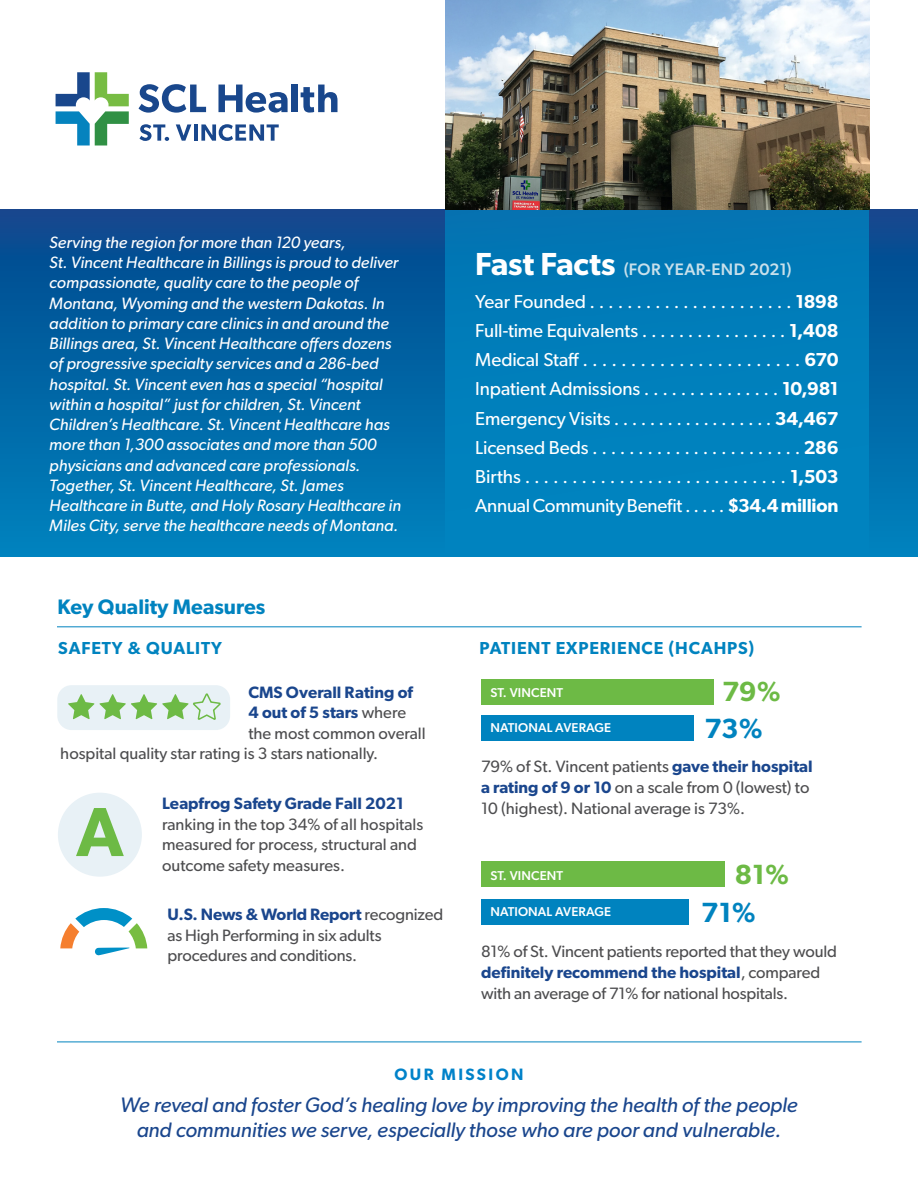
<style>
.page{position:relative;width:918px;height:1188px;background:#fff}
.page>*{position:absolute;margin:0;border:0;box-sizing:border-box;transform-origin:0 0}
.t1{font:600 27.75px "Gibson";color:#6dba45}
.t2{font:600 27.75px "Gibson";color:#0083bf}
.P6{font:italic 21px/25.2px "Gibson";letter-spacing:-.005em;color:#1a468d;text-align:center}
.t3{font:600 21px "Gibson";color:#0083bf}
.P2{font:18.75px/29.2px "Gibson";letter-spacing:-.005em;color:#fff}
.t4{font:600 17.4px "Gibson";letter-spacing:.05em;color:#0083bf}
.t5{font:500 16.65px "Gibson";letter-spacing:.025em;color:#c8e0eb}
.P1{font:italic 16.5px/20.2px "Gibson";color:#fff}
.P3{font:16.5px/20.5px "Gibson";color:#4d4d4f}
.P4{font:16.5px/21px "Gibson";letter-spacing:-.01em;color:#4d4d4f}
.P3-2{font:600 16.5px "Gibson";color:#1a468d}
.t6{font:600 16.5px "Gibson";letter-spacing:.145em;color:#0082c9}
.P5{font:500 12.9px "Gibson";letter-spacing:.01em;color:#fff}
.s1{font-weight:400;color:#4d4d4f}
.s2{font-weight:600;color:#1a468d}
.s3{font-weight:600;font-size:31.95px;color:#fff}
.s4{font-weight:600}
</style>
<div class="page">
<svg style="left:0;top:209px;width:918px;height:348px;background:#0264a4"></svg>
<div style="left:446px;top:209px;width:423px;height:348px;background:#0083bf"></div>
<hr style="left:57px;top:627px;width:805px;height:1px;background:#0083bf">
<hr style="left:57px;top:1042px;width:805px;height:1px;background:#0083bf">
<div style="left:481px;top:679px;width:232px;height:26px;background:#6dba45"></div>
<div style="left:481px;top:715px;width:213px;height:26px;background:#0083bf"></div>
<div style="left:481px;top:861px;width:243px;height:26px;background:#6dba45"></div>
<div style="left:481px;top:899px;width:208px;height:25px;background:#0083bf"></div>
<svg style="left:56px;top:72px;width:73px;height:74px"></svg>
<svg style="left:139px;top:84px;width:67px;height:29px"></svg>
<svg style="left:218px;top:85px;width:70px;height:28px"></svg>
<div style="left:291px;top:85px;width:6px;height:27px;background:#19478c"></div>
<svg style="left:301px;top:85px;width:37px;height:28px"></svg>
<svg style="left:139px;top:124px;width:30px;height:17px"></svg>
<svg style="left:176px;top:124px;width:15px;height:17px"></svg>
<hr style="left:194px;top:124px;width:4px;height:17px;background:#19478c">
<svg style="left:201px;top:124px;width:78px;height:17px"></svg>
<img style="left:446px;top:0;width:423px;height:209px">
<div style="left:57px;top:685px;width:173px;height:45px;background:#e8f1f6;border-radius:14px"></div>
<svg style="left:68px;top:693px;width:153px;height:27px"></svg>
<div style="left:58px;top:793px;width:84px;height:84px;background:#e8f1f6;border-radius:50%"></div>
<svg style="left:76px;top:808px;width:48px;height:48px"></svg>
<svg style="left:60px;top:908px;width:87px;height:47px"></svg>
<p class="P1" style="left:49px;top:232px;width:353px">Serving the region for more than 120 years,<br>St. Vincent Healthcare in Billings is proud to deliver compassionate, quality care to the people of Montana, Wyoming and the western Dakotas. In addition to primary care clinics in and around the Billings area, St. Vincent Healthcare offers dozens of progressive specialty services and a 286-bed hospital. St. Vincent even has a special “hospital within a hospital” just for children, St. Vincent Children’s Healthcare. St. Vincent Healthcare has more than 1,300 associates and more than 500 physicians and advanced care professionals.<br>Together, St. Vincent Healthcare, St. James Healthcare in Butte, and Holy Rosary Healthcare in Miles City, serve the healthcare needs of Montana.</p>
<h2 class="t3" style="left:57px;top:594px;width:209px">Key Quality Measures</h2>
<h3 class="t4" style="left:58px;top:638px;width:165px">SAFETY &amp; QUALITY</h3>
<p class="P3-2" style="left:248px;top:682px;width:166px">CMS Overall Rating of</p>
<p class="P3-2" style="left:248px;top:703px;width:159px">4 out of 5 stars <span class="s1">where</span></p>
<p class="P3" style="left:248px;top:723px;width:179px">the most common overall</p>
<p class="P3" style="left:60px;top:743px;width:319px">hospital quality star rating is 3 stars nationally.</p>
<p class="P3" style="left:162px;top:793px;width:263px"><span class="s2">Leapfrog Safety Grade Fall 2021 </span>ranking in the top 34% of all hospitals measured for process, structural and outcome safety measures.</p>
<p class="P3" style="left:168px;top:904px;width:277px"><span class="s2">U.S. News &amp; World Report</span> recognized as High Performing in six adults procedures and conditions.</p>
<h1 class="t5" style="left:475px;top:259px;width:318px"><span class="s3">Fast Facts</span> (FOR YEAR-END 2021)</h1>
<p class="P2" style="left:475px;top:286px;width:365px">Year Founded . . . . . . . . . . . . . . . . . . . . . . <span class="s4">1898</span></p>
<p class="P2" style="left:475px;top:316px;width:365px">Full-time Equivalents . . . . . . . . . . . . . . . . <span class="s4">1,408</span></p>
<p class="P2" style="left:475px;top:345px;width:365px">Medical Staff . . . . . . . . . . . . . . . . . . . . . . . <span class="s4">670</span></p>
<p class="P2" style="left:475px;top:374px;width:365px">Inpatient Admissions . . . . . . . . . . . . . . . <span class="s4">10,981<br></span>Emergency Visits . . . . . . . . . . . . . . . . . . <span class="s4">34,467</span></p>
<p class="P2" style="left:475px;top:433px;width:365px">Licensed Beds . . . . . . . . . . . . . . . . . . . . . . . <span class="s4">286</span></p>
<p class="P2" style="left:475px;top:462px;width:365px">Births . . . . . . . . . . . . . . . . . . . . . . . . . . . . <span class="s4">1,503</span></p>
<p class="P2" style="left:475px;top:491px;width:365px">Annual Community Benefit . . . . . <span class="s4">$34.4 million</span></p>
<h3 class="t4" style="left:479px;top:638px;width:277px">PATIENT EXPERIENCE (HCAHPS)</h3>
<p class="P5" style="left:490px;top:685px;width:74px">ST. VINCENT</p>
<p class="P5" style="left:490px;top:720px;width:122px">NATIONAL AVERAGE</p>
<h2 class="t1" style="left:722px;top:675px;width:60px">79%</h2>
<h2 class="t2" style="left:704px;top:712px;width:60px">73%</h2>
<p class="P4" style="left:481px;top:756px;width:333px">79% of St. Vincent patients <span class="s2">gave their hospital a rating of 9 or 10</span> on a scale from 0 (lowest) to<br>10 (highest). National average is 73%.</p>
<p class="P5" style="left:490px;top:868px;width:74px">ST. VINCENT</p>
<p class="P5" style="left:490px;top:904px;width:122px">NATIONAL AVERAGE</p>
<h2 class="t1" style="left:735px;top:857px;width:56px">81%</h2>
<h2 class="t2" style="left:701px;top:896px;width:56px">71%</h2>
<p class="P4" style="left:481px;top:941px;width:357px">81% of St. Vincent patients reported that they would <span class="s2">definitely recommend the hospital</span>, compared with an average of 71% for national hospitals.</p>
<h4 class="t6" style="left:395px;top:1064px;width:130px">OUR MISSION</h4>
<p class="P6" style="left:120px;top:1091px;width:679px">We reveal and foster God’s healing love by improving the health of the people and communities we serve, especially those who are poor and vulnerable.</p>
</div>
